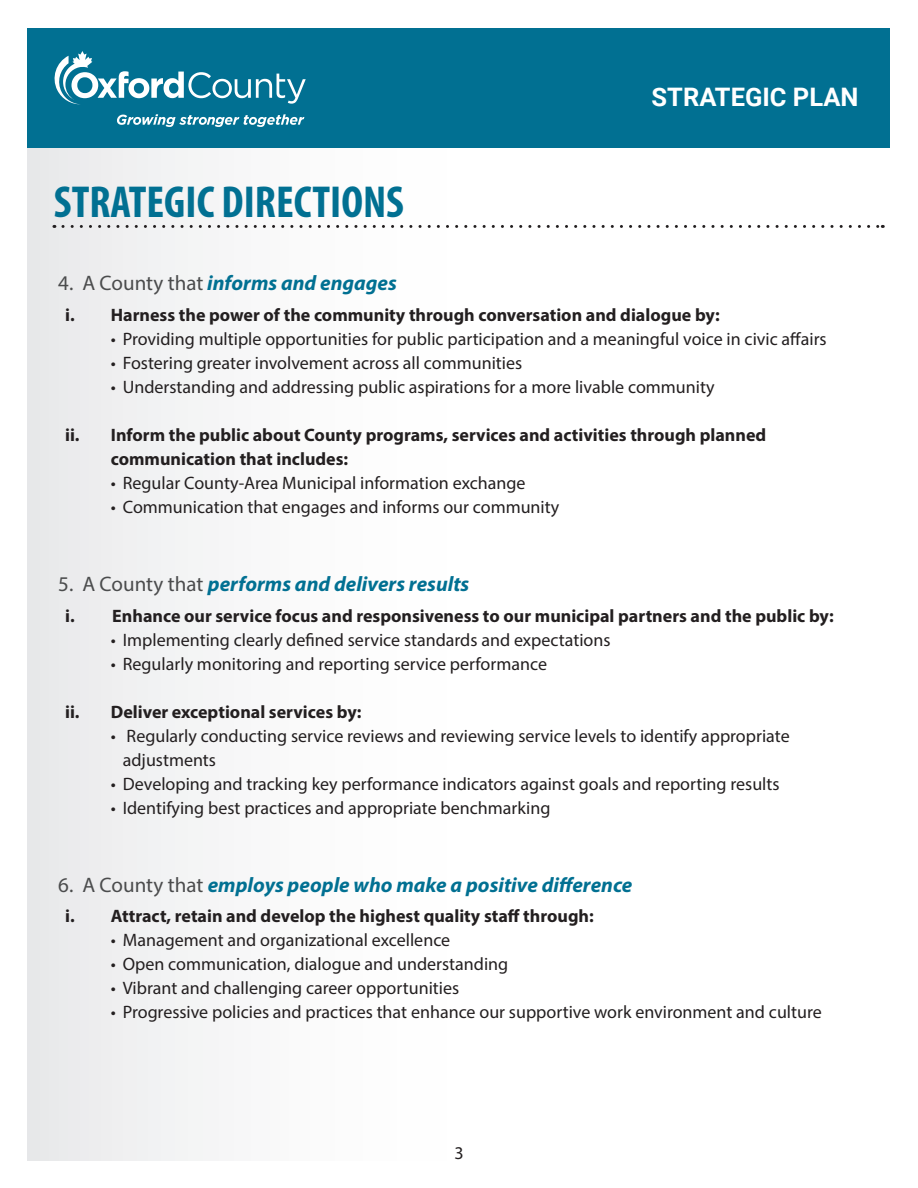
<style>
.page{position:relative;width:918px;height:1188px;background:#fff}
.page>*{position:absolute;margin:0;border:0;box-sizing:border-box;transform-origin:0 0}
.t1{font:700 condensed 45px "Myriad Pro";color:#017092}
.t2{font:700 25.5px "Roboto";color:#fff}
.t3{font:italic 700 21px "Myriad Pro";color:#017092}
.t4{font:18px/24px "Myriad Pro";color:#231f20}
.t5{font:700 18px/24px "Myriad Pro";color:#231f20}
.s1{font-weight:400;font-style:normal;color:#4b4c4d}
</style>
<div class="page">
<div style="left:28px;top:143px;width:485px;height:1018px;background:linear-gradient(to right,#eaebec,#fff)"></div>
<div style="left:28px;top:28px;width:862px;height:120px;background:#017092"></div>
<svg style="left:54px;top:51px;width:252px;height:54px"></svg>
<svg style="left:117px;top:114px;width:187px;height:13px"></svg>
<svg style="left:63px;top:225px;width:820px;height:3px"></svg>
<h1 class="t1" style="left:54px;top:174px;width:352px">STRATEGIC DIRECTIONS</h1>
<h2 class="t2" style="left:652px;top:79px;width:209px">STRATEGIC PLAN</h2>
<p class="t3" style="left:58px;top:269px;width:340px"><span class="s1">4. A County that</span> informs and engages</p>
<p class="t5" style="left:65px;top:302px;width:656px">i. Harness the power of the community through conversation and dialogue by:</p>
<p class="t4" style="left:111px;top:326px;width:717px">• Providing multiple opportunities for public participation and a meaningful voice in civic affairs</p>
<p class="t4" style="left:111px;top:350px;width:413px">• Fostering greater involvement across all communities</p>
<p class="t4" style="left:111px;top:374px;width:605px">• Understanding and addressing public aspirations for a more livable community</p>
<p class="t5" style="left:111px;top:422px;width:657px;text-indent:-46px">ii. Inform the public about County programs, services and activities through planned communication that includes:</p>
<p class="t4" style="left:111px;top:470px;width:416px">• Regular County-Area Municipal information exchange</p>
<p class="t4" style="left:111px;top:494px;width:450px">• Communication that engages and informs our community</p>
<p class="t3" style="left:58px;top:570px;width:413px"><span class="s1">5. A County that</span> performs and delivers results</p>
<p class="t5" style="left:65px;top:603px;width:770px">i. Enhance our service focus and responsiveness to our municipal partners and the public by:</p>
<p class="t4" style="left:111px;top:627px;width:501px">• Implementing clearly defined service standards and expectations</p>
<p class="t4" style="left:111px;top:651px;width:438px">• Regularly monitoring and reporting service performance</p>
<p class="t5" style="left:65px;top:699px;width:298px">ii. Deliver exceptional services by:</p>
<p class="t4" style="left:123px;top:723px;width:668px;text-indent:-12px">• Regularly conducting service reviews and reviewing service levels to identify appropriate adjustments</p>
<p class="t4" style="left:111px;top:771px;width:670px">• Developing and tracking key performance indicators against goals and reporting results</p>
<p class="t4" style="left:111px;top:795px;width:441px">• Identifying best practices and appropriate benchmarking</p>
<p class="t3" style="left:58px;top:871px;width:576px"><span class="s1">6. A County that</span> employs people who make a positive difference</p>
<p class="t5" style="left:65px;top:904px;width:530px">i. Attract, retain and develop the highest quality staff through:</p>
<p class="t4" style="left:111px;top:928px;width:341px">• Management and organizational excellence</p>
<p class="t4" style="left:111px;top:952px;width:399px">• Open communication, dialogue and understanding</p>
<p class="t4" style="left:111px;top:976px;width:350px">• Vibrant and challenging career opportunities</p>
<p class="t4" style="left:111px;top:1000px;width:712px">• Progressive policies and practices that enhance our supportive work environment and culture</p>
<p class="t4" style="left:454px;top:1141px;width:11px">3</p>
</div>
